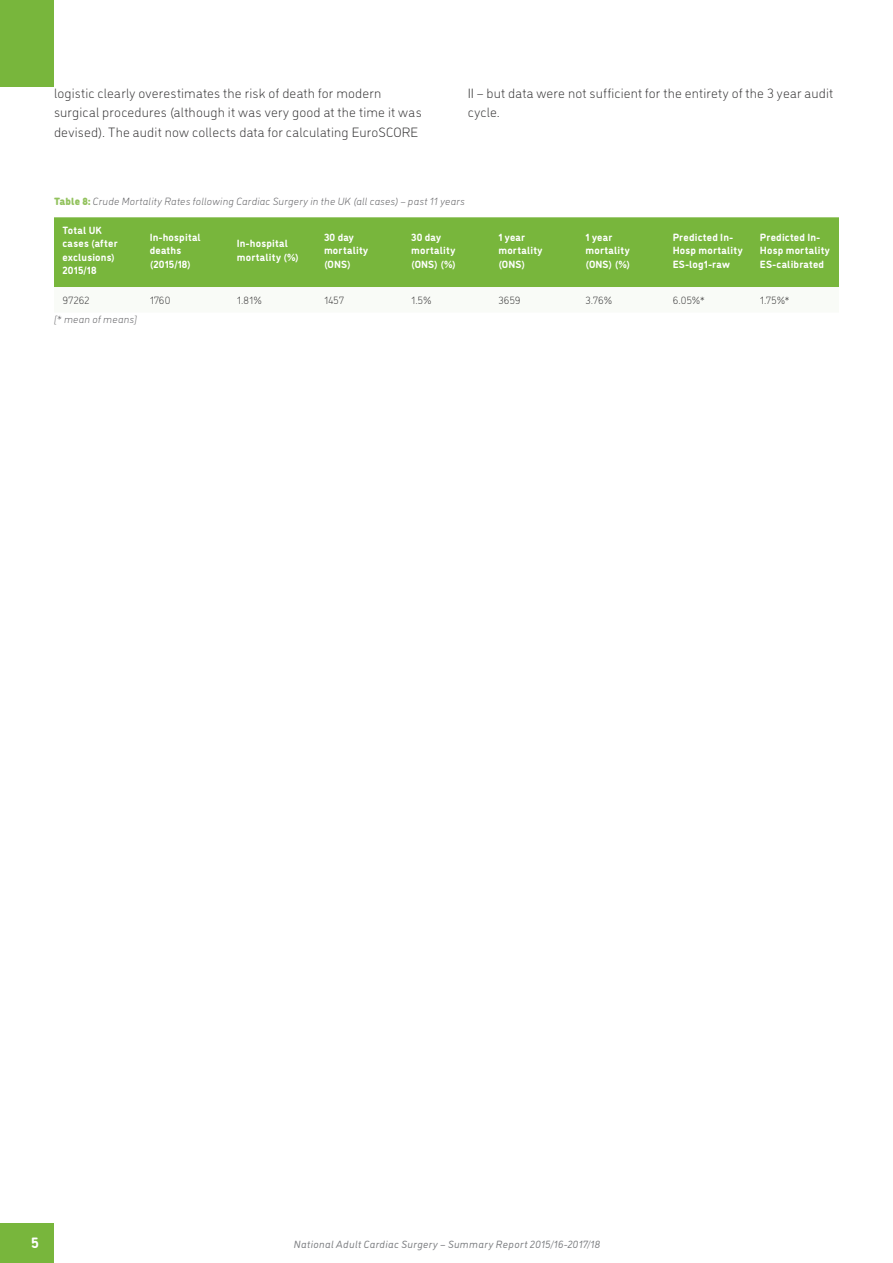
<style>
.page{position:relative;width:893px;height:1263px;background:#fff}
.page>*{position:absolute;margin:0;border:0;box-sizing:border-box;transform-origin:0 0}
.t1{font:700 15px "DI Nosaur";color:#fff}
.Body_split_2_col{font:300 13.5px/19.5px "DI Nosaur";letter-spacing:.015em;color:#363536}
.Table_headers{font:700 10.5px/13.5px "DI Nosaur";letter-spacing:.02em;color:#fff}
.Figures{font:italic 300 10.5px "DI Nosaur";letter-spacing:.02em;color:#646467}
.t2{font:italic 10.5px "DI Nosaur";letter-spacing:.035em;color:#7c7e81}
.table_text{font:300 10.5px "DI Nosaur";letter-spacing:.02em;color:#363536}
.s1{font-weight:900;font-style:normal;color:#92c25d}
</style>
<div class="page">
<div style="left:0;top:1224px;width:54px;height:39px;background:#78b63c"></div>
<div style="left:0;top:0;width:54px;height:87px;background:#78b63c"></div>
<div style="left:54px;top:217px;width:785px;height:70px;background:#78b63c"></div>
<p class="Body_split_2_col" style="left:54px;top:82px;width:369px">logistic clearly overestimates the risk of death for modern surgical procedures (although it was very good at the time it was devised). The audit now collects data for calculating EuroSCORE</p>
<p class="Body_split_2_col" style="left:468px;top:82px;width:367px">II – but data were not sufficient for the entirety of the 3 year audit cycle.</p>
<p class="Figures" style="left:54px;top:193px;width:412px"><span class="s1">Table 8:</span> Crude Mortality Rates following Cardiac Surgery in the UK (all cases) – past 11 years</p>
<p class="Table_headers" style="left:63px;top:222px;width:57px">Total UK cases (after exclusions)<br>2015/18</p>
<p class="Table_headers" style="left:150px;top:229px;width:53px">In-hospital deaths (2015/18)</p>
<p class="Table_headers" style="left:237px;top:236px;width:64px">In-hospital mortality (%)</p>
<p class="Table_headers" style="left:324px;top:229px;width:46px">30 day mortality (ONS)</p>
<p class="Table_headers" style="left:411px;top:229px;width:46px">30 day mortality (ONS) (%)</p>
<p class="Table_headers" style="left:498px;top:229px;width:46px">1 year mortality (ONS)</p>
<p class="Table_headers" style="left:585px;top:229px;width:46px">1 year mortality (ONS) (%)</p>
<p class="Table_headers" style="left:673px;top:229px;width:71px">Predicted In-<br>Hosp mortality<br>ES-log1-raw</p>
<p class="Table_headers" style="left:760px;top:229px;width:71px">Predicted In-<br>Hosp mortality<br>ES-calibrated</p>
<p class="table_text" style="left:63px;top:292px;width:29px">97262</p>
<p class="table_text" style="left:150px;top:292px;width:22px">1760</p>
<p class="table_text" style="left:237px;top:292px;width:27px">1.81%</p>
<p class="table_text" style="left:324px;top:292px;width:21px">1457</p>
<p class="table_text" style="left:411px;top:292px;width:22px">1.5%</p>
<p class="table_text" style="left:498px;top:292px;width:24px">3659</p>
<p class="table_text" style="left:585px;top:292px;width:28px">3.76%</p>
<p class="table_text" style="left:673px;top:292px;width:33px">6.05%*</p>
<p class="table_text" style="left:760px;top:292px;width:31px">1.75%*</p>
<p class="Figures" style="left:54px;top:312px;width:85px">[* mean of means]</p>
<h1 class="t1" style="left:31px;top:1231px;width:9px">5</h1>
<p class="t2" style="left:294px;top:1237px;width:308px">National Adult Cardiac Surgery – Summary Report 2015/16-2017/18</p>
</div>
